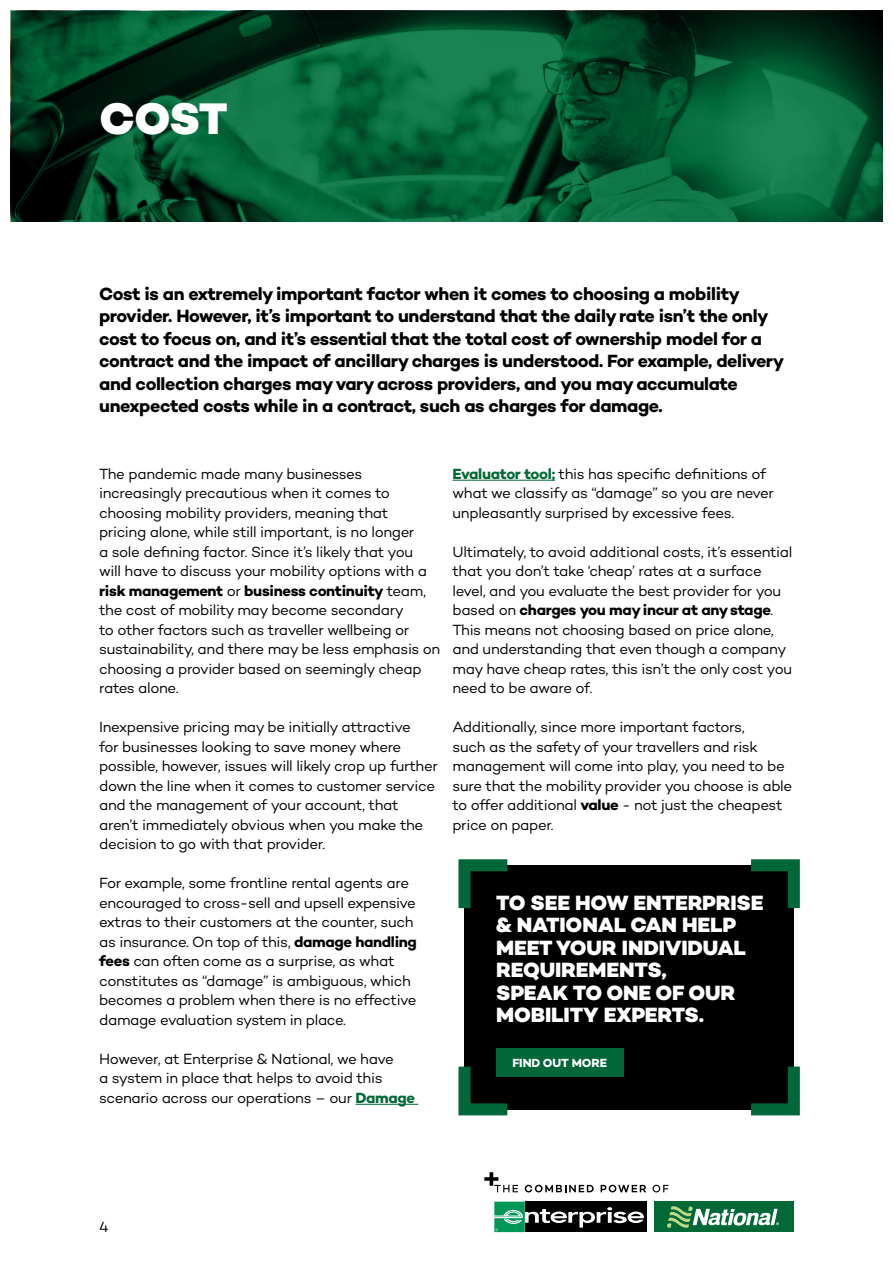
<style>
.page{position:relative;width:893px;height:1263px;background:#fff}
.page>*{position:absolute;margin:0;border:0;box-sizing:border-box;transform-origin:0 0}
.t1{font:800 45px "Campton";color:#fff}
.t2{font:800 21px/22.5px "Campton";letter-spacing:-.005em;color:#fff}
.t3{font:700 18px/22.5px "Campton";letter-spacing:-.025em;color:#000}
.t4{font:15px/19.5px "Campton";letter-spacing:-.025em;color:#000}
.t5{font:700 12px "Campton";letter-spacing:-.005em;color:#fff}
.s1{font-weight:700}
.s2{font-weight:700;color:#006936}
</style>
<div class="page">
<div style="left:654px;top:1202px;width:140px;height:30px;background:#006935"></div>
<svg style="left:667px;top:1206px;width:112px;height:22px"></svg>
<svg style="left:494px;top:1201px;width:153px;height:32px"></svg>
<div style="left:525px;top:1202px;width:122px;height:30px;background:#000"></div>
<svg style="left:494px;top:1202px;width:150px;height:30px"></svg>
<svg style="left:525px;top:1185px;width:69px;height:7px"></svg>
<svg style="left:601px;top:1185px;width:45px;height:7px"></svg>
<svg style="left:653px;top:1185px;width:15px;height:7px"></svg>
<svg style="left:484px;top:1172px;width:34px;height:20px"></svg>
<svg style="left:11px;top:11px;width:871px;height:211px;background:#065330"></svg>
<hr style="left:355px;top:1104px;width:63px;height:1px;background:#006936">
<hr style="left:452px;top:480px;width:103px;height:1px;background:#006936">
<div style="left:464px;top:865px;width:330px;height:245px;background:#000"></div>
<svg style="left:751px;top:859px;width:49px;height:50px"></svg>
<svg style="left:458px;top:859px;width:50px;height:50px"></svg>
<svg style="left:458px;top:1066px;width:50px;height:50px"></svg>
<svg style="left:751px;top:1066px;width:49px;height:50px"></svg>
<div style="left:496px;top:1048px;width:128px;height:29px;background:#006739"></div>
<h1 class="t1" style="left:99px;top:90px;width:130px">COST</h1>
<p class="t3" style="left:99px;top:282px;width:687px">Cost is an extremely important factor when it comes to choosing a mobility provider. However, it’s important to understand that the daily rate isn’t the only cost to focus on, and it’s essential that the total cost of ownership model for a contract and the impact of ancillary charges is understood. For example, delivery and collection charges may vary across providers, and you may accumulate unexpected costs while in a contract, such as charges for damage.</p>
<p class="t4" style="left:99px;top:463px;width:343px">The pandemic made many businesses increasingly precautious when it comes to choosing mobility providers, meaning that<br>pricing alone, while still important, is no longer<br>a sole defining factor. Since it’s likely that you<br>will have to discuss your mobility options with a <span class="s1">risk management</span> or <span class="s1">business continuity</span> team, the cost of mobility may become secondary<br>to other factors such as traveller wellbeing or sustainability, and there may be less emphasis on choosing a provider based on seemingly cheap rates alone.</p>
<p class="t4" style="left:99px;top:717px;width:340px">Inexpensive pricing may be initially attractive<br>for businesses looking to save money where possible, however, issues will likely crop up further down the line when it comes to customer service and the management of your account, that aren’t immediately obvious when you make the decision to go with that provider.</p>
<p class="t4" style="left:99px;top:873px;width:319px">For example, some frontline rental agents are encouraged to cross-sell and upsell expensive extras to their customers at the counter, such as insurance. On top of this, <span class="s1">damage handling fees</span> can often come as a surprise, as what constitutes as “damage” is ambiguous, which becomes a problem when there is no effective damage evaluation system in place.</p>
<p class="t4" style="left:99px;top:1048px;width:317px">However, at Enterprise &amp; National, we have<br>a system in place that helps to avoid this scenario across our operations – our <span class="s2">Damage</span></p>
<p class="t4" style="left:452px;top:463px;width:323px"><span class="s2">Evaluator tool;</span> this has specific definitions of what we classify as “damage” so you are never unpleasantly surprised by excessive fees.</p>
<p class="t4" style="left:452px;top:541px;width:341px">Ultimately, to avoid additional costs, it’s essential that you don’t take ‘cheap’ rates at a surface level, and you evaluate the best provider for you based on <span class="s1">charges you may incur at any stage</span>.<br>This means not choosing based on price alone, and understanding that even though a company may have cheap rates, this isn’t the only cost you need to be aware of.</p>
<p class="t4" style="left:452px;top:717px;width:341px">Additionally, since more important factors,<br>such as the safety of your travellers and risk management will come into play, you need to be sure that the mobility provider you choose is able to offer additional <span class="s1">value</span> - not just the cheapest price on paper.</p>
<h2 class="t2" style="left:496px;top:891px;width:269px">TO SEE HOW ENTERPRISE &amp; NATIONAL CAN HELP<br>MEET YOUR INDIVIDUAL<br>REQUIREMENTS,<br>SPEAK TO ONE OF OUR<br>MOBILITY EXPERTS.</h2>
<p class="t5" style="left:512px;top:1055px;width:96px">FIND OUT MORE</p>
<p class="t4" style="left:99px;top:1216px;width:11px">4</p>
</div>
